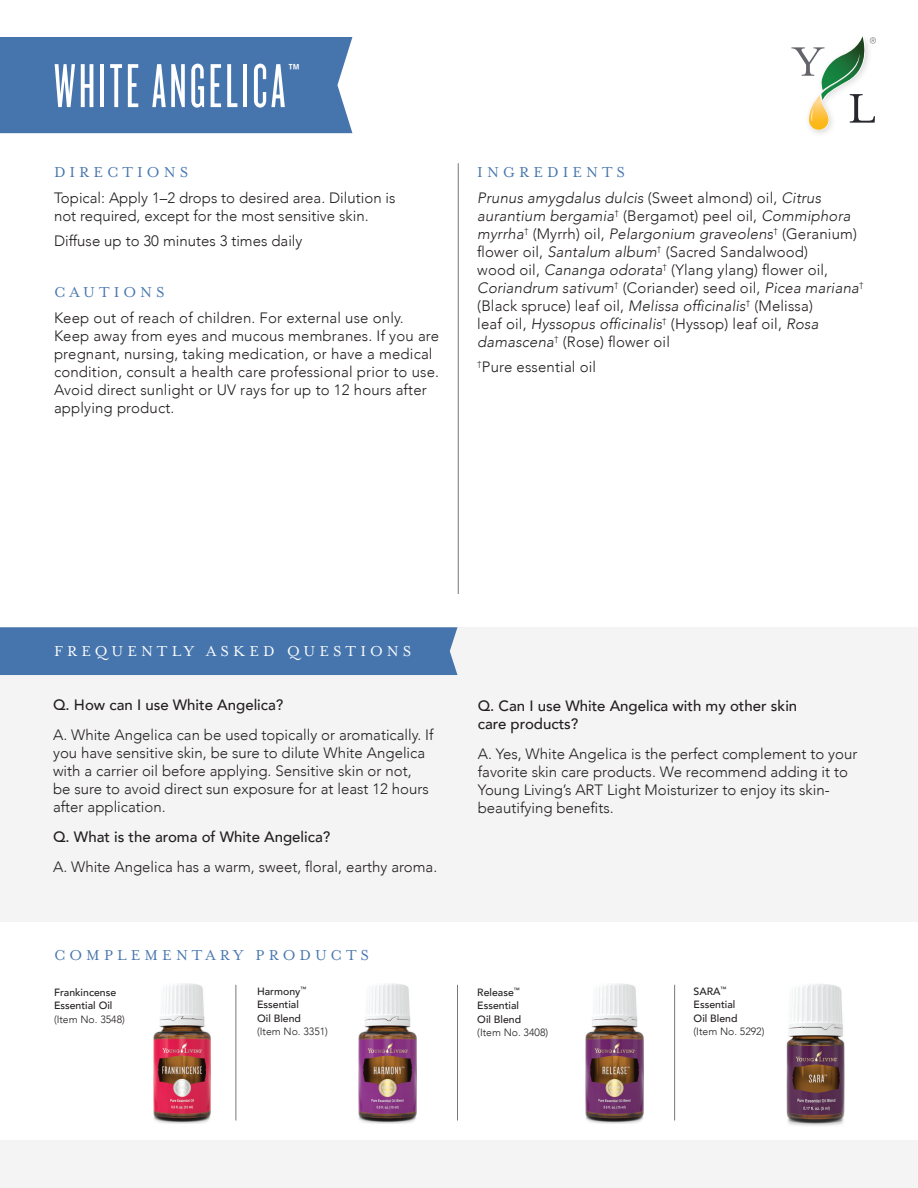
<style>
.page{position:relative;width:918px;height:1188px;background:#fff}
.page>*{position:absolute;margin:0;border:0;box-sizing:border-box;transform-origin:0 0}
.t1{font:64.5px "Knockout 26 Junior Flywght";letter-spacing:.05em;color:#fff}
.t2{font:16.5px "Mrs Eaves OT";letter-spacing:.25em;color:#4675ad}
.t3{font:16.5px "Mrs Eaves OT";letter-spacing:.25em;color:#fff}
.t4{font:300 15px/18px "Avenir";color:#231f20}
.t5{font:500 15px/18px "Avenir";color:#231f20}
.t6{font:500 10.5px/13.5px "Avenir";color:#231f20}
.t7{font:300 10.5px "Avenir";color:#231f20}
.s1{font-style:italic}
.s2{font-weight:300}
</style>
<div class="page">
<img style="left:153px;top:984px;width:57px;height:140px">
<img style="left:359px;top:984px;width:57px;height:140px">
<img style="left:586px;top:984px;width:57px;height:140px">
<img style="left:787px;top:984px;width:57px;height:142px">
<div style="left:0;top:627px;width:918px;height:295px;background:#f4f4f4"></div>
<div style="left:0;top:37px;width:352px;height:96px;background:#4675ad"></div>
<div style="left:0;top:627px;width:458px;height:48px;background:#4675ad"></div>
<hr style="left:458px;top:163px;width:1px;height:431px;background:#777779">
<svg style="left:791px;top:36px;width:85px;height:94px"></svg>
<hr style="left:236px;top:985px;width:1px;height:135px;background:#777779">
<hr style="left:457px;top:985px;width:1px;height:135px;background:#777779">
<hr style="left:674px;top:985px;width:1px;height:135px;background:#777779">
<div style="left:0;top:1140px;width:918px;height:48px;background:#f4f4f4"></div>
<p class="t1" style="left:54px;top:50px;width:248px">WHITE ANGELICA<sup>™</sup></p>
<p class="t2" style="left:54px;top:163px;width:136px">DIRECTIONS</p>
<p class="t4" style="left:54px;top:188px;width:343px">Topical: Apply 1–2 drops to desired area. Dilution is not required, except for the most sensitive skin.</p>
<p class="t4" style="left:54px;top:232px;width:250px">Diffuse up to 30 minutes 3 times daily</p>
<p class="t2" style="left:54px;top:283px;width:112px">CAUTIONS</p>
<p class="t4" style="left:54px;top:308px;width:387px">Keep out of reach of children. For external use only.<br>Keep away from eyes and mucous membranes. If you are pregnant, nursing, taking medication, or have a medical condition, consult a health care professional prior to use.<br>Avoid direct sunlight or UV rays for up to 12 hours after applying product.</p>
<p class="t2" style="left:477px;top:163px;width:149px">INGREDIENTS</p>
<p class="t4" style="left:477px;top:188px;width:388px"><span class="s1">Prunus amygdalus dulcis</span> (Sweet almond) oil, <span class="s1">Citrus aurantium bergamia</span><sup>†</sup> (Bergamot) peel oil, <span class="s1">Commiphora myrrha</span><sup>†</sup> (Myrrh) oil, <span class="s1">Pelargonium graveolens</span><sup>†</sup> (Geranium) flower oil, <span class="s1">Santalum album</span><sup>†</sup> (Sacred Sandalwood)<br>wood oil, <span class="s1">Cananga odorata</span><sup>†</sup> (Ylang ylang) flower oil, <span class="s1">Coriandrum sativum</span><sup>†</sup> (Coriander) seed oil, <span class="s1">Picea mariana</span><sup>† </sup>(Black spruce) leaf oil, <span class="s1">Melissa officinalis</span><sup>†</sup> (Melissa)<br>leaf oil, <span class="s1">Hyssopus officinalis</span><sup>†</sup> (Hyssop) leaf oil, <span class="s1">Rosa damascena</span><sup>†</sup> (Rose) flower oil</p>
<p class="t4" style="left:477px;top:358px;width:120px"><sup>†</sup>Pure essential oil</p>
<p class="t3" style="left:54px;top:642px;width:359px">FREQUENTLY ASKED QUESTIONS</p>
<p class="t5" style="left:53px;top:695px;width:232px">Q. How can I use White Angelica?</p>
<p class="t4" style="left:53px;top:726px;width:382px">A. White Angelica can be used topically or aromatically. If you have sensitive skin, be sure to dilute White Angelica with a carrier oil before applying. Sensitive skin or not,<br>be sure to avoid direct sun exposure for at least 12 hours after application.</p>
<p class="t5" style="left:53px;top:827px;width:279px">Q. What is the aroma of White Angelica?</p>
<p class="t4" style="left:53px;top:858px;width:386px">A. White Angelica has a warm, sweet, floral, earthy aroma.</p>
<p class="t2" style="left:54px;top:946px;width:317px">COMPLEMENTARY PRODUCTS</p>
<p class="t6" style="left:54px;top:985px;width:72px">Frankincense<br>Essential Oil <span class="s2">(Item No. 3548)</span></p>
<p class="t6" style="left:257px;top:984px;width:51px">Harmony<sup>™<br></sup>Essential<br>Oil Blend</p>
<p class="t7" style="left:257px;top:1025px;width:72px">(Item No. 3351)</p>
<p class="t5" style="left:478px;top:696px;width:321px">Q. Can I use White Angelica with my other skin care products?</p>
<p class="t4" style="left:478px;top:745px;width:381px">A. Yes, White Angelica is the perfect complement to your favorite skin care products. We recommend adding it to Young Living’s ART Light Moisturizer to enjoy its skin&shy;beautifying benefits.</p>
<p class="t6" style="left:477px;top:985px;width:72px">Release<sup>™<br></sup>Essential<br>Oil Blend<br><span class="s2">(Item No. 3408)</span></p>
<p class="t6" style="left:694px;top:984px;width:72px">SARA<sup>™<br></sup>Essential<br>Oil Blend<br><span class="s2">(Item No. 5292)</span></p>
</div>
